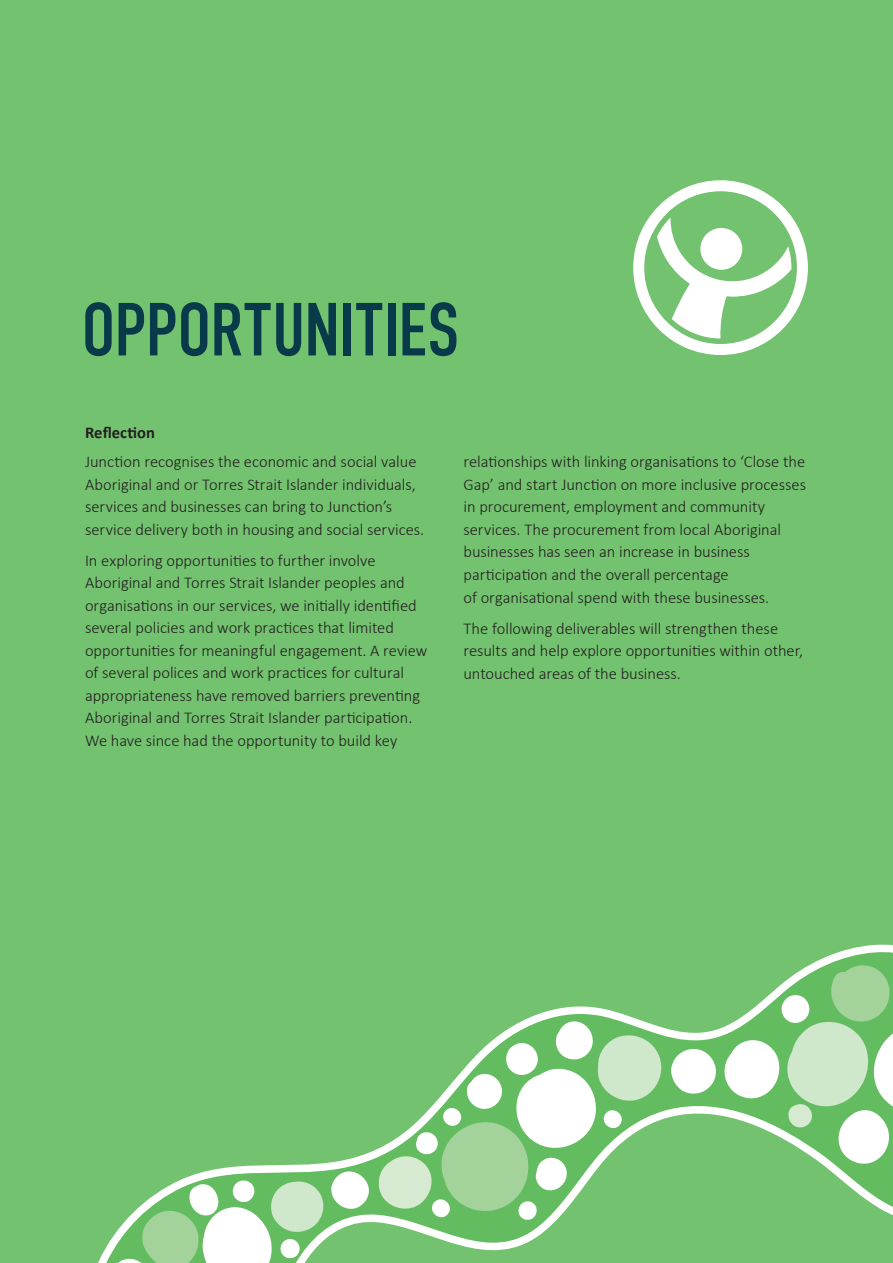
<style>
.page{position:relative;width:893px;height:1263px;background:#73c26f}
.page>*{position:absolute;margin:0;border:0;box-sizing:border-box;transform-origin:0 0}
.t1{font:75px "DIN Condensed";letter-spacing:-.01em;color:#083a49}
.t2{font:300 16.5px/22.5px "Calibri";letter-spacing:-.005em;color:#231f20}
.t3{font:700 16.5px "Calibri";letter-spacing:.005em;color:#231f20}
</style>
<div class="page">
<svg style="left:722px;top:962px;width:171px;height:239px"></svg>
<svg style="left:98px;top:1020px;width:618px;height:243px"></svg>
<svg style="left:633px;top:180px;width:175px;height:175px"></svg>
<div style="left:700px;top:228px;width:42px;height:42px;background:#fff;border-radius:50%"></div>
<h1 class="t1" style="left:81px;top:288px;width:380px">OPPORTUNITIES</h1>
<p class="t3" style="left:85px;top:422px;width:71px">Reflection</p>
<p class="t2" style="left:85px;top:450px;width:341px">Junction recognises the economic and social value Aboriginal and or Torres Strait Islander individuals, services and businesses can bring to Junction’s service delivery both in housing and social services.</p>
<p class="t2" style="left:85px;top:548px;width:344px">In exploring opportunities to further involve Aboriginal and Torres Strait Islander peoples and organisations in our services, we initially identified several policies and work practices that limited opportunities for meaningful engagement. A review of several polices and work practices for cultural appropriateness have removed barriers preventing Aboriginal and Torres Strait Islander participation.<br>We have since had the opportunity to build key</p>
<p class="t2" style="left:463px;top:450px;width:344px">relationships with linking organisations to ‘Close the Gap’ and start Junction on more inclusive processes in procurement, employment and community services. The procurement from local Aboriginal businesses has seen an increase in business participation and the overall percentage<br>of organisational spend with these businesses.</p>
<p class="t2" style="left:463px;top:616px;width:341px">The following deliverables will strengthen these results and help explore opportunities within other, untouched areas of the business.</p>
</div>
